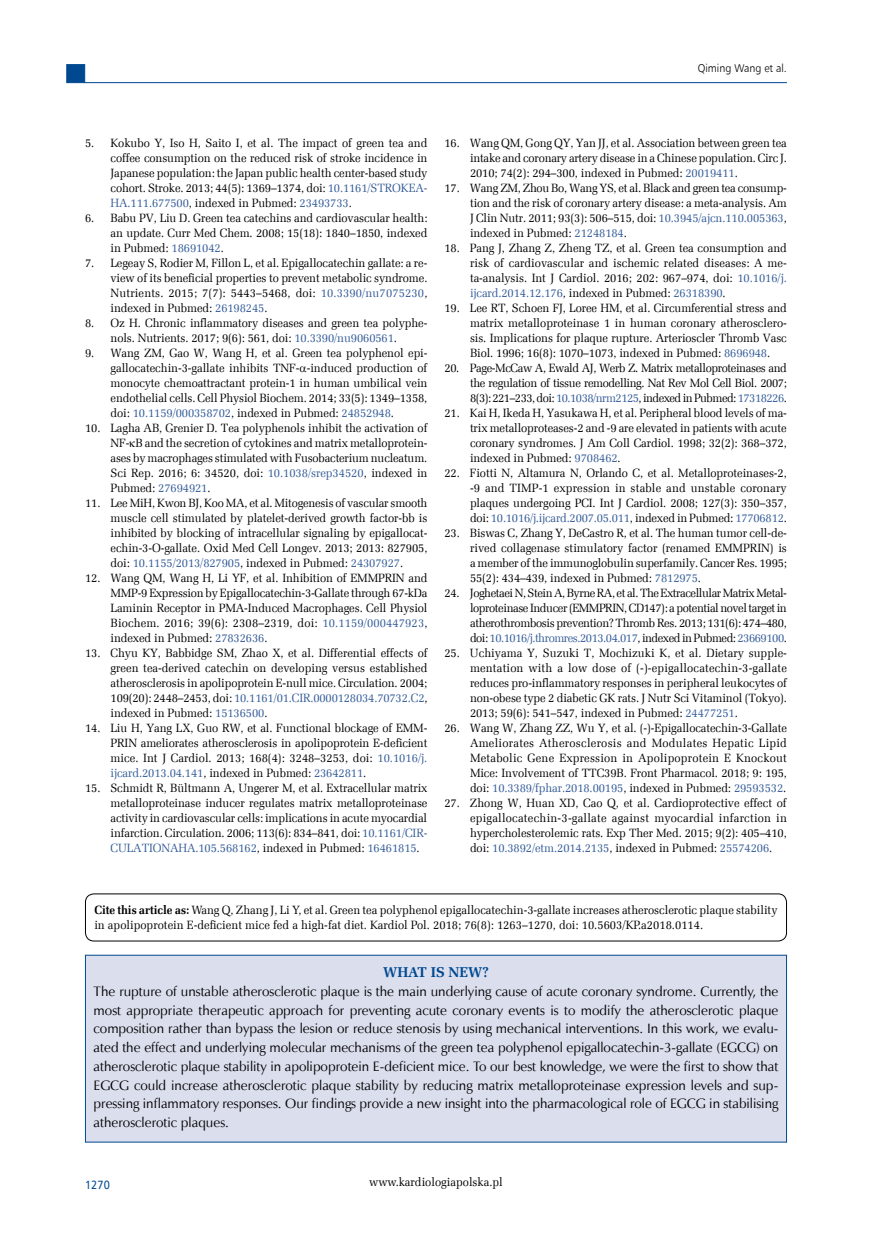
<style>
.page{position:relative;width:872px;height:1234px;background:#fff}
.page>*{position:absolute;margin:0;border:0;box-sizing:border-box;transform-origin:0 0}
._06_Srodtytul_1{font:700 14.25px "Zapf Ellipt EU";color:#004990}
._09_Tekst_pierwszy_A{font:13.65px/18.8px "Zapf Humnst EU";color:#000;text-align:justify}
._20_Pismiennictwo_ra{font:12px/15px "Zapf Ellipt EU";letter-spacing:-.01em;color:#000;text-align:justify;scale:.95 1}
.t1{font:12px "Humnst 777 EU";color:#004990;scale:.9 1}
.t2{font:11.25px "Humnst 777 Lt EU";color:#000;scale:.95 1}
.s1{color:#345c98}
.s2{font-weight:700}
</style>
<div class="page">
<div style="left:85px;top:954px;width:702px;height:188px;background:#dbdeed"></div>
<div style="left:85px;top:893px;width:702px;height:48px;border:1px solid #000;border-radius:9px"></div>
<hr style="left:85px;top:82px;width:702px;height:1px;background:#004990">
<div style="left:66px;top:64px;width:19px;height:19px;background:#004990;border:1px solid #004990"></div>
<p class="t2" style="left:698px;top:61px;width:95px">Qiming Wang et al.</p>
<p class="_20_Pismiennictwo_ra" style="left:111px;top:135px;width:335px;text-indent:-26px">5. Kokubo Y, Iso H, Saito I, et al. The impact of green tea and coffee consumption on the reduced risk of stroke incidence in Japanese population: the Japan public health center-based study cohort. Stroke. 2013; 44(5): 1369–1374, doi: <span class="s1">10.1161/STROKEA-HA.111.677500</span>, indexed in Pubmed: <span class="s1">23493733</span>.</p>
<p class="_20_Pismiennictwo_ra" style="left:111px;top:210px;width:335px;text-indent:-26px">6. Babu PV, Liu D. Green tea catechins and cardiovascular health: an update. Curr Med Chem. 2008; 15(18): 1840–1850, indexed in Pubmed: <span class="s1">18691042</span>.</p>
<p class="_20_Pismiennictwo_ra" style="left:111px;top:255px;width:335px;text-indent:-26px">7. Legeay S, Rodier M, Fillon L, et al. Epigallocatechin gallate: a re&shy;view of its beneficial properties to prevent metabolic syndrome.<br>Nutrients. 2015; 7(7): 5443–5468, doi: <span class="s1">10.3390/nu7075230</span>, indexed in Pubmed: <span class="s1">26198245</span>.</p>
<p class="_20_Pismiennictwo_ra" style="left:85px;top:315px;width:362px;text-align:center">8. Oz H. Chronic inflammatory diseases and green tea polyphe&shy;nols. Nutrients. 2017; 9(6): 561, doi: <span class="s1">10.3390/nu9060561</span>.</p>
<p class="_20_Pismiennictwo_ra" style="left:111px;top:345px;width:335px;text-indent:-26px">9. Wang ZM, Gao W, Wang H, et al. Green tea polyphenol epi&shy;gallocatechin-3-gallate inhibits TNF- -induced production of monocyte chemoattractant protein-1 in human umbilical vein endothelial cells. Cell Physiol Biochem. 2014; 33(5): 1349–1358, doi: <span class="s1">10.1159/000358702</span>, indexed in Pubmed: <span class="s1">24852948</span>.</p>
<p class="_20_Pismiennictwo_ra" style="left:111px;top:420px;width:335px;text-indent:-26px">10. Lagha AB, Grenier D. Tea polyphenols inhibit the activation of NF- B and the secretion of cytokines and matrix metalloprotein&shy;ases by macrophages stimulated with Fusobacterium nucleatum.<br>Sci Rep. 2016; 6: 34520, doi: <span class="s1">10.1038/srep34520</span>, indexed in Pubmed: <span class="s1">27694921</span>.</p>
<p class="_20_Pismiennictwo_ra" style="left:111px;top:495px;width:335px;text-indent:-26px">11. Lee MiH, Kwon BJ, Koo MA, et al. Mitogenesis of vascular smooth muscle cell stimulated by platelet-derived growth factor-bb is inhibited by blocking of intracellular signaling by epigallocat&shy;echin-3-O-gallate. Oxid Med Cell Longev. 2013; 2013: 827905, doi: <span class="s1">10.1155/2013/827905</span>, indexed in Pubmed: <span class="s1">24307927</span>.</p>
<p class="_20_Pismiennictwo_ra" style="left:111px;top:570px;width:335px;text-indent:-26px">12. Wang QM, Wang H, Li YF, et al. Inhibition of EMMPRIN and MMP-9 Expression by Epigallocatechin-3-Gallate through 67-kDa Laminin Receptor in PMA-Induced Macrophages. Cell Physiol Biochem. 2016; 39(6): 2308–2319, doi: <span class="s1">10.1159/000447923</span>, indexed in Pubmed: <span class="s1">27832636</span>.</p>
<p class="_20_Pismiennictwo_ra" style="left:111px;top:645px;width:335px;text-indent:-26px">13. Chyu KY, Babbidge SM, Zhao X, et al. Differential effects of green tea-derived catechin on developing versus established atherosclerosis in apolipoprotein E-null mice. Circulation. 2004; 109(20): 2448–2453, doi: <span class="s1">10.1161/01.CIR.0000128034.70732.C2</span>, indexed in Pubmed: <span class="s1">15136500</span>.</p>
<p class="_20_Pismiennictwo_ra" style="left:111px;top:720px;width:335px;text-indent:-26px">14. Liu H, Yang LX, Guo RW, et al. Functional blockage of EMM-PRIN ameliorates atherosclerosis in apolipoprotein E-deficient mice. Int J Cardiol. 2013; 168(4): 3248–3253, doi: <span class="s1">10.1016/j. ijcard.2013.04.141</span>, indexed in Pubmed: <span class="s1">23642811</span>.</p>
<p class="_20_Pismiennictwo_ra" style="left:111px;top:780px;width:335px;text-indent:-26px">15. Schmidt R, Bültmann A, Ungerer M, et al. Extracellular matrix metalloproteinase inducer regulates matrix metalloproteinase activity in cardiovascular cells: implications in acute myocardial infarction. Circulation. 2006; 113(6): 834–841, doi: <span class="s1">10.1161/CIR-CULATIONAHA.105.568162</span>, indexed in Pubmed: <span class="s1">16461815</span>.</p>
<p class="_20_Pismiennictwo_ra" style="left:470px;top:135px;width:335px;text-indent:-26px">16. Wang QM, Gong QY, Yan JJ, et al. Association between green tea intake and coronary artery disease in a Chinese population. Circ J.<br>2010; 74(2): 294–300, indexed in Pubmed: <span class="s1">20019411</span>.</p>
<p class="_20_Pismiennictwo_ra" style="left:470px;top:180px;width:335px;text-indent:-26px">17. Wang ZM, Zhou Bo, Wang YS, et al. Black and green tea consump&shy;tion and the risk of coronary artery disease: a meta-analysis. Am J Clin Nutr. 2011; 93(3): 506–515, doi: <span class="s1">10.3945/ajcn.110.005363</span>, indexed in Pubmed: <span class="s1">21248184</span>.</p>
<p class="_20_Pismiennictwo_ra" style="left:470px;top:240px;width:335px;text-indent:-26px">18. Pang J, Zhang Z, Zheng TZ, et al. Green tea consumption and risk of cardiovascular and ischemic related diseases: A me&shy;ta-analysis. Int J Cardiol. 2016; 202: 967–974, doi: <span class="s1">10.1016/j. ijcard.2014.12.176</span>, indexed in Pubmed: <span class="s1">26318390</span>.</p>
<p class="_20_Pismiennictwo_ra" style="left:470px;top:300px;width:335px;text-indent:-26px">19. Lee RT, Schoen FJ, Loree HM, et al. Circumferential stress and matrix metalloproteinase 1 in human coronary atherosclero&shy;sis. Implications for plaque rupture. Arterioscler Thromb Vasc Biol. 1996; 16(8): 1070–1073, indexed in Pubmed: <span class="s1">8696948</span>.</p>
<p class="_20_Pismiennictwo_ra" style="left:470px;top:360px;width:335px;text-indent:-26px">20. Page-McCaw A, Ewald AJ, Werb Z. Matrix metalloproteinases and the regulation of tissue remodelling. Nat Rev Mol Cell Biol. 2007; 8(3): 221–233, doi: <span class="s1">10.1038/nrm2125</span>, indexed in Pubmed: <span class="s1">17318226</span>.</p>
<p class="_20_Pismiennictwo_ra" style="left:470px;top:405px;width:335px;text-indent:-26px">21. Kai H, Ikeda H, Yasukawa H, et al. Peripheral blood levels of ma&shy;trix metalloproteases-2 and -9 are elevated in patients with acute coronary syndromes. J Am Coll Cardiol. 1998; 32(2): 368–372, indexed in Pubmed: <span class="s1">9708462</span>.</p>
<p class="_20_Pismiennictwo_ra" style="left:470px;top:465px;width:335px;text-indent:-26px">22. Fiotti N, Altamura N, Orlando C, et al. Metalloproteinases-2, -9 and TIMP-1 expression in stable and unstable coronary plaques undergoing PCI. Int J Cardiol. 2008; 127(3): 350–357, doi: <span class="s1">10.1016/j.ijcard.2007.05.011</span>, indexed in Pubmed: <span class="s1">17706812</span>.</p>
<p class="_20_Pismiennictwo_ra" style="left:470px;top:525px;width:335px;text-indent:-26px">23. Biswas C, Zhang Y, DeCastro R, et al. The human tumor cell-de&shy;rived collagenase stimulatory factor (renamed EMMPRIN) is a member of the immunoglobulin superfamily. Cancer Res. 1995; 55(2): 434–439, indexed in Pubmed: <span class="s1">7812975</span>.</p>
<p class="_20_Pismiennictwo_ra" style="left:470px;top:585px;width:335px;text-indent:-26px">24. Joghetaei N, Stein A, Byrne RA, et al. The Extracellular Matrix Metal&shy;loproteinase Inducer (EMMPRIN, CD147): a potential novel target in atherothrombosis prevention? Thromb Res. 2013; 131(6): 474–480, doi: <span class="s1">10.1016/j.thromres.2013.04.017</span>, indexed in Pubmed: <span class="s1">23669100</span>.</p>
<p class="_20_Pismiennictwo_ra" style="left:470px;top:645px;width:335px;text-indent:-26px">25. Uchiyama Y, Suzuki T, Mochizuki K, et al. Dietary supple&shy;mentation with a low dose of (-)-epigallocatechin-3-gallate reduces pro-inflammatory responses in peripheral leukocytes of non-obese type 2 diabetic GK rats. J Nutr Sci Vitaminol (Tokyo).<br>2013; 59(6): 541–547, indexed in Pubmed: <span class="s1">24477251</span>.</p>
<p class="_20_Pismiennictwo_ra" style="left:470px;top:720px;width:335px;text-indent:-26px">26. Wang W, Zhang ZZ, Wu Y, et al. (-)-Epigallocatechin-3-Gallate Ameliorates Atherosclerosis and Modulates Hepatic Lipid Metabolic Gene Expression in Apolipoprotein E Knockout Mice: Involvement of TTC39B. Front Pharmacol. 2018; 9: 195, doi: <span class="s1">10.3389/fphar.2018.00195</span>, indexed in Pubmed: <span class="s1">29593532</span>.</p>
<p class="_20_Pismiennictwo_ra" style="left:470px;top:795px;width:335px;text-indent:-26px">27. Zhong W, Huan XD, Cao Q, et al. Cardioprotective effect of epigallocatechin-3-gallate against myocardial infarction in hypercholesterolemic rats. Exp Ther Med. 2015; 9(2): 405–410, doi: <span class="s1">10.3892/etm.2014.2135</span>, indexed in Pubmed: <span class="s1">25574206</span>.</p>
<p class="_20_Pismiennictwo_ra" style="left:94px;top:902px;width:720px"><span class="s2">Cite this article as:</span> Wang Q, Zhang J, Li Y, et al. Green tea polyphenol epigallocatechin-3-gallate increases atherosclerotic plaque stability in apolipoprotein E-deficient mice fed a high-fat diet. Kardiol Pol. 2018; 76(8): 1263–1270, doi: 10.5603/KP.a2018.0114.</p>
<p class="_06_Srodtytul_1" style="left:383px;top:963px;width:107px">WHAT IS NEW?</p>
<p class="_09_Tekst_pierwszy_A" style="left:94px;top:981px;width:686px">The rupture of unstable atherosclerotic plaque is the main underlying cause of acute coronary syndrome. Currently, the most appropriate therapeutic approach for preventing acute coronary events is to modify the atherosclerotic plaque composition rather than bypass the lesion or reduce stenosis by using mechanical interventions. In this work, we evalu&shy;ated the effect and underlying molecular mechanisms of the green tea polyphenol epigallocatechin-3-gallate (EGCG) on atherosclerotic plaque stability in apolipoprotein E-deficient mice. To our best knowledge, we were the first to show that EGCG could increase atherosclerotic plaque stability by reducing matrix metalloproteinase expression levels and sup&shy;pressing inflammatory responses. Our findings provide a new insight into the pharmacological role of EGCG in stabilising atherosclerotic plaques.</p>
<p class="t1" style="left:85px;top:1176px;width:29px">1270</p>
<p class="_20_Pismiennictwo_ra" style="left:369px;top:1173px;width:142px">www.kardiologiapolska.pl</p>
</div>
